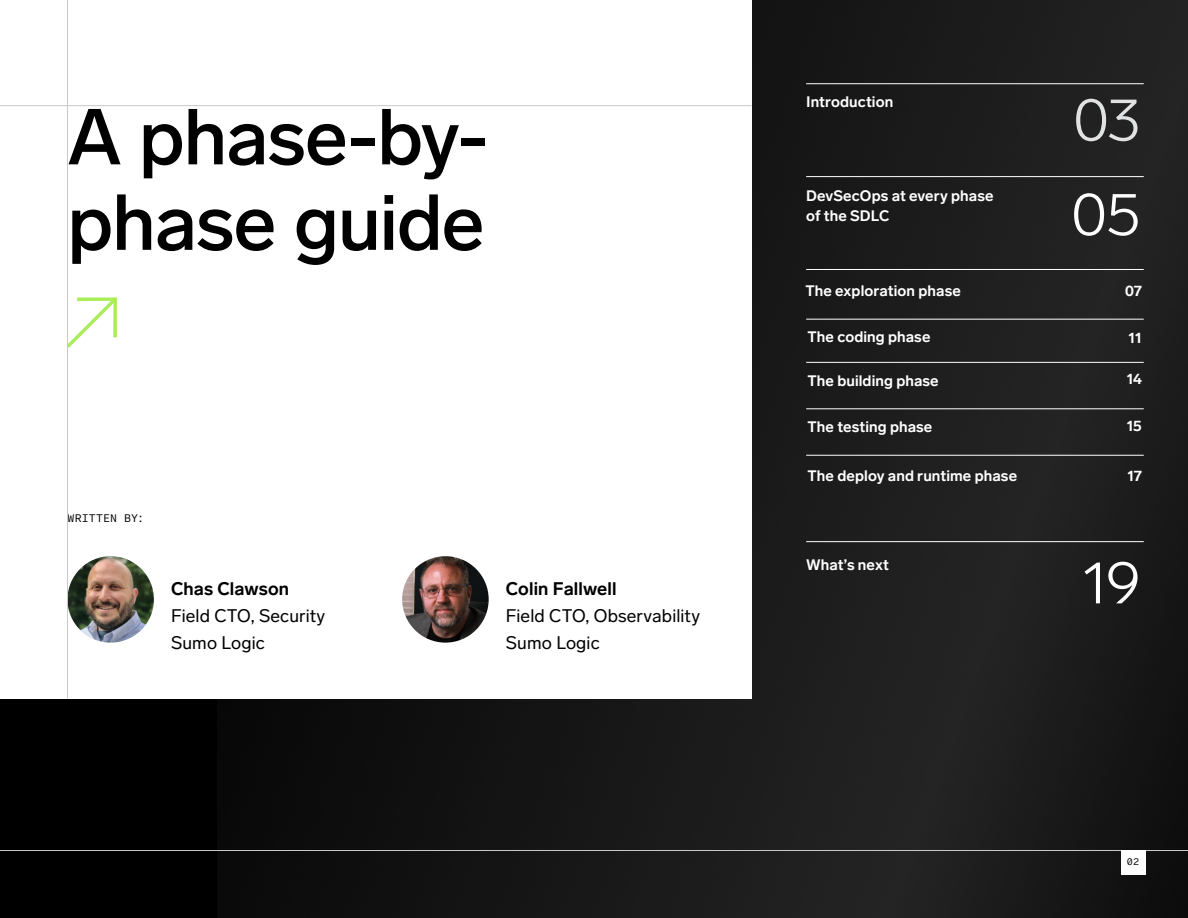
<style>
.page{position:relative;width:1188px;height:918px;background:#fff}
.page>*{position:absolute;margin:0;border:0;box-sizing:border-box;transform-origin:0 0}
.t1{font:500 78px/85.5px "Lab Grotesque";letter-spacing:-.015em;color:#000}
.t2{font:300 60px "Lab Grotesque";color:#fff}
.t3{font:300 60px "Lab Grotesque";color:#e1e2e3}
.t4{font:18px/27px "Lab Grotesque";letter-spacing:.005em;color:#000}
.t5{font:700 18px "Lab Grotesque";letter-spacing:.005em;color:#000}
.t6{font:700 15px/19.5px "Lab Grotesque";letter-spacing:.005em;color:#fff}
.t7{font:12px "Lab Grotesque Mono";letter-spacing:.01em;color:#000}
.t8{font:10.5px "Lab Grotesque Mono";color:#000}
</style>
<div class="page">
<img style="left:0;top:0;width:1188px;height:918px">
<hr style="left:0;top:850px;width:1188px;height:1px;background:#c6c8ca">
<div style="left:0;top:0;width:752px;height:699px;background:#fff"></div>
<hr style="left:806px;top:83px;width:338px;height:1px;background:#fff">
<hr style="left:806px;top:176px;width:338px;height:1px;background:#fff">
<hr style="left:806px;top:269px;width:338px;height:1px;background:#fff">
<hr style="left:806px;top:319px;width:338px;height:1px;background:#fff">
<hr style="left:806px;top:408px;width:338px;height:1px;background:#fff">
<hr style="left:806px;top:362px;width:338px;height:1px;background:#fff">
<hr style="left:806px;top:455px;width:338px;height:1px;background:#fff">
<hr style="left:806px;top:541px;width:338px;height:1px;background:#fff">
<div style="left:1121px;top:850px;width:24px;height:25px;background:#fff"></div>
<img style="left:68px;top:556px;width:86px;height:87px;border-radius:43px">
<img style="left:402px;top:556px;width:87px;height:87px;border-radius:43px">
<hr style="left:67px;top:0;width:1px;height:699px;background:#c6c8ca">
<hr style="left:0;top:105px;width:752px;height:1px;background:#c6c8ca">
<h1 class="t1" style="left:68px;top:95px;width:423px">A phase-by&shy;phase guide</h1>
<p class="t7" style="left:68px;top:510px;width:78px">WRITTEN BY:</p>
<p class="t5" style="left:171px;top:578px;width:120px">Chas Clawson</p>
<p class="t4" style="left:171px;top:602px;width:156px">Field CTO, Security<br>Sumo Logic</p>
<p class="t5" style="left:506px;top:578px;width:112px">Colin Fallwell</p>
<p class="t4" style="left:506px;top:602px;width:196px">Field CTO, Observability<br>Sumo Logic</p>
<p class="t6" style="left:806px;top:92px;width:89px">Introduction</p>
<p class="t6" style="left:806px;top:186px;width:189px">DevSecOps at every phase of the SDLC</p>
<h2 class="t3" style="left:1073px;top:84px;width:69px">03</h2>
<h2 class="t2" style="left:1071px;top:179px;width:71px">05</h2>
<p class="t6" style="left:806px;top:281px;width:157px">The exploration phase</p>
<p class="t6" style="left:1125px;top:281px;width:18px">07</p>
<p class="t6" style="left:1129px;top:328px;width:15px">11</p>
<p class="t6" style="left:1127px;top:369px;width:17px">14</p>
<p class="t6" style="left:1127px;top:416px;width:17px">15</p>
<p class="t6" style="left:1127px;top:466px;width:16px">17</p>
<p class="t6" style="left:808px;top:327px;width:124px">The coding phase</p>
<p class="t6" style="left:808px;top:371px;width:133px">The building phase</p>
<p class="t6" style="left:808px;top:418px;width:126px">The testing phase</p>
<p class="t6" style="left:808px;top:466px;width:211px">The deploy and runtime phase</p>
<p class="t6" style="left:806px;top:555px;width:84px">What’s next</p>
<h2 class="t2" style="left:1082px;top:547px;width:61px">19</h2>
<p class="t8" style="left:1127px;top:855px;width:14px">02</p>
</div>
